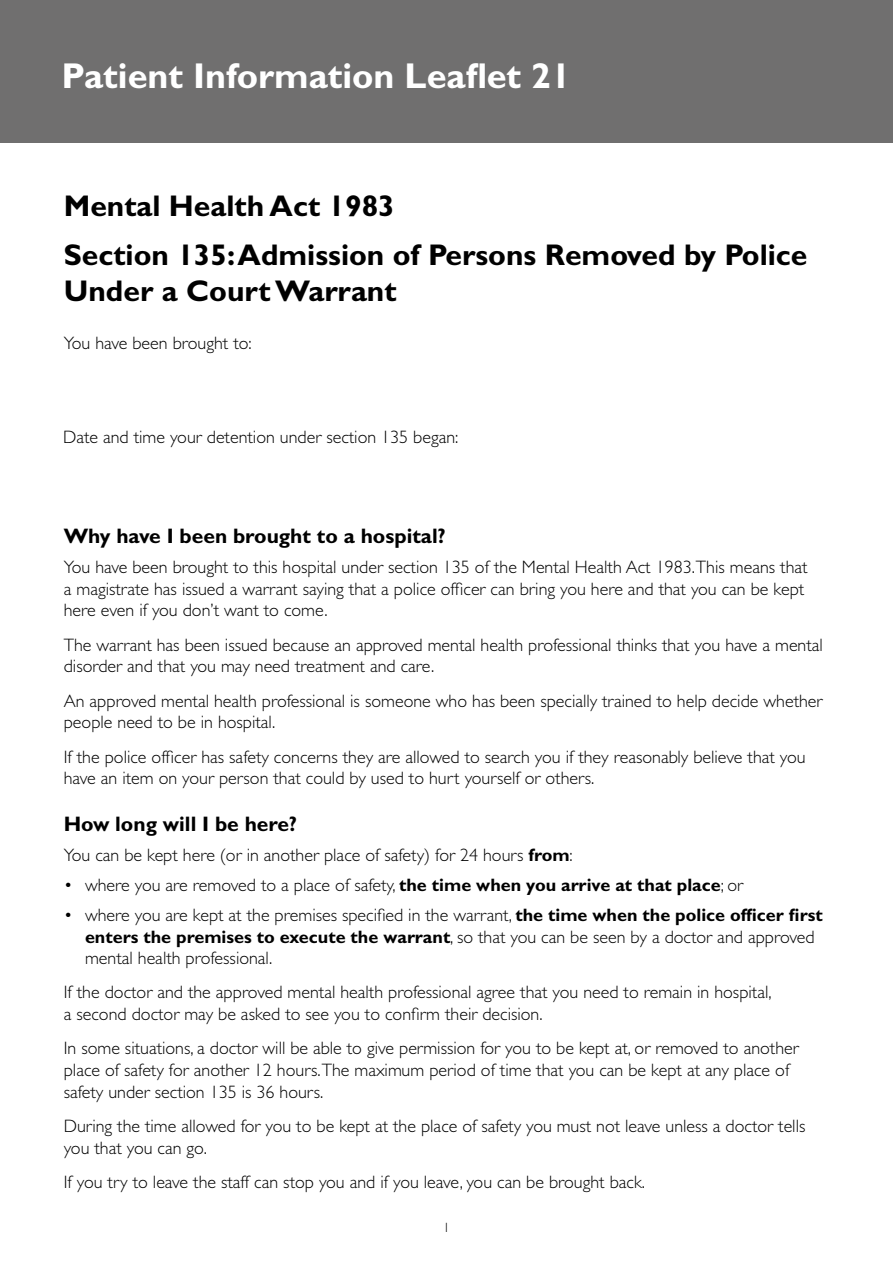
<style>
.page{position:relative;width:893px;height:1263px;background:#fff}
.page>*{position:absolute;margin:0;border:0;box-sizing:border-box;transform-origin:0 0}
.H1_Heading{font:700 36px "Gill Sans Std";color:#fff}
.H2_Heading{font:700 30px/36px "Gill Sans Std";color:#000}
.Sub_Heading{font:700 21px "Gill Sans Std";color:#000}
.Last_Bullet{font:300 18px/21.6px "Gill Sans Std";color:#000}
.Bullets{font:300 18px "Gill Sans Std";color:#000}
.Body_before_Bullets{font:300 18px "Gill Sans Std";color:#000}
.t1{font:300 13.5px "Gill Sans Std";color:#000}
.s1{font-weight:700}
</style>
<div class="page">
<div style="left:0;top:0;width:893px;height:142px;background:#706f6f"></div>
<h1 class="H1_Heading" style="left:62px;top:55px;width:511px">Patient Information Leaflet 21</h1>
<p class="H2_Heading" style="left:64px;top:188px;width:332px">Mental Health Act 1983</p>
<p class="H2_Heading" style="left:64px;top:237px;width:745px">Section 135: Admission of Persons Removed by Police<br>Under a Court Warrant</p>
<p class="Last_Bullet" style="left:64px;top:333px;width:189px">You have been brought to:</p>
<p class="Last_Bullet" style="left:63px;top:426px;width:397px">Date and time your detention under section 135 began:</p>
<p class="Sub_Heading" style="left:64px;top:523px;width:383px">Why have I been brought to a hospital?</p>
<p class="Last_Bullet" style="left:64px;top:556px;width:745px">You have been brought to this hospital under section 135 of the Mental Health Act 1983.This means that a magistrate has issued a warrant saying that a police officer can bring you here and that you can be kept here even if you don’t want to come.</p>
<p class="Last_Bullet" style="left:64px;top:634px;width:761px">The warrant has been issued because an approved mental health professional thinks that you have a mental disorder and that you may need treatment and care.</p>
<p class="Last_Bullet" style="left:64px;top:690px;width:760px">An approved mental health professional is someone who has been specially trained to help decide whether people need to be in hospital.</p>
<p class="Last_Bullet" style="left:64px;top:746px;width:743px">If the police officer has safety concerns they are allowed to search you if they reasonably believe that you have an item on your person that could by used to hurt yourself or others.</p>
<p class="Sub_Heading" style="left:64px;top:811px;width:235px">How long will I be here?</p>
<p class="Body_before_Bullets" style="left:64px;top:844px;width:510px">You can be kept here (or in another place of safety) for 24 hours <span class="s1">from</span>:</p>
<p class="Bullets" style="left:64px;top:875px;width:681px">• where you are removed to a place of safety, <span class="s1">the time when you arrive at that place</span>; or</p>
<p class="Last_Bullet" style="left:85px;top:904px;width:739px;text-indent:-21px">• where you are kept at the premises specified in the warrant, <span class="s1">the time when the police officer first enters the premises to execute the warrant</span>, so that you can be seen by a doctor and approved mental health professional.</p>
<p class="Last_Bullet" style="left:64px;top:982px;width:709px">If the doctor and the approved mental health professional agree that you need to remain in hospital, a second doctor may be asked to see you to confirm their decision.</p>
<p class="Last_Bullet" style="left:64px;top:1038px;width:736px">In some situations, a doctor will be able to give permission for you to be kept at, or removed to another place of safety for another 12 hours.The maximum period of time that you can be kept at any place of safety under section 135 is 36 hours.</p>
<p class="Last_Bullet" style="left:64px;top:1115px;width:743px">During the time allowed for you to be kept at the place of safety you must not leave unless a doctor tells you that you can go.</p>
<p class="Last_Bullet" style="left:64px;top:1171px;width:583px">If you try to leave the staff can stop you and if you leave, you can be brought back.</p>
<p class="t1" style="left:443px;top:1220px;width:8px">1</p>
</div>
